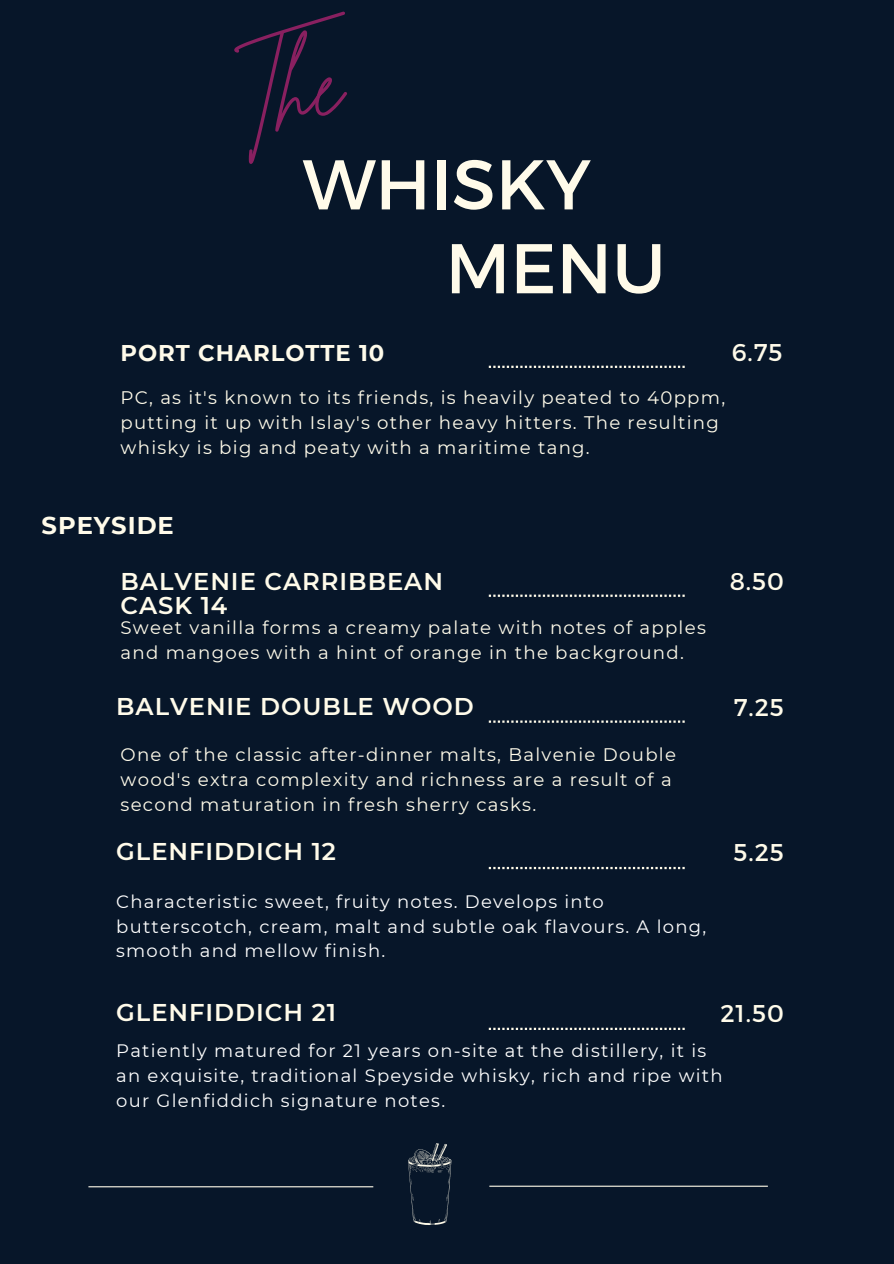
<style>
.page{position:relative;width:894px;height:1264px;background:#fff}
.page>*{position:absolute;margin:0;border:0;box-sizing:border-box;transform-origin:0 0}
.t1{font:85.2px "Brittany Signature";color:#892060}
.t2{font:70.2px "Montserrat";color:#fffbea}
.t3{font:600 24.15px/23.7px "Montserrat";letter-spacing:.04em;color:#fffbea}
.t4{font:24.15px "Montserrat";letter-spacing:.04em;color:#fffbea}
.t5{font:700 24.15px "Montserrat";letter-spacing:.04em;color:#fffbea}
.t6{font:700 22.65px "Montserrat";letter-spacing:.04em;color:#fffbea}
.t7{font:18.15px/24.8px "Montserrat";letter-spacing:.07em;color:#fffbea}
.t8{font:18px/24.8px "Montserrat";letter-spacing:.07em;color:#fff}
</style>
<div class="page">
<div style="left:0;top:0;width:893px;height:1263px;background:#071629"></div>
<svg style="left:408px;top:1143px;width:44px;height:81px"></svg>
<hr style="left:88px;top:1186px;width:285px;height:1px;background:#fffbea">
<hr style="left:489px;top:1185px;width:278px;height:1px;background:#fffbea">
<svg style="left:488px;top:594px;width:196px;height:3px"></svg>
<svg style="left:488px;top:366px;width:196px;height:2px"></svg>
<svg style="left:488px;top:720px;width:196px;height:2px"></svg>
<svg style="left:488px;top:866px;width:196px;height:3px"></svg>
<svg style="left:488px;top:1027px;width:196px;height:2px"></svg>
<h1 class="t1" style="left:234px;top:30px;width:112px">Th e</h1>
<h2 class="t2" style="left:302px;top:139px;width:290px">WHISKY</h2>
<h2 class="t2" style="left:445px;top:223px;width:222px">MENU</h2>
<h3 class="t6" style="left:120px;top:339px;width:265px">PORT CHARLOTTE 10</h3>
<p class="t7" style="left:120px;top:385px;width:606px">PC, as it's known to its friends, is heavily peated to 40ppm, putting it up with Islay's other heavy hitters. The resulting whisky is big and peaty with a maritime tang.</p>
<h4 class="t4" style="left:731px;top:337px;width:52px">6.75</h4>
<p class="t5" style="left:42px;top:510px;width:134px">SPEYSIDE</p>
<h4 class="t3" style="left:120px;top:569px;width:324px">BALVENIE CARRIBBEAN<br>CASK 14</h4>
<p class="t7" style="left:120px;top:615px;width:586px">Sweet vanilla forms a creamy palate with notes of apples and mangoes with a hint of orange in the background.</p>
<h3 class="t3" style="left:116px;top:694px;width:359px">BALVENIE DOUBLE WOOD</h3>
<h3 class="t4" style="left:729px;top:565px;width:56px">8.50</h3>
<p class="t4" style="left:733px;top:691px;width:52px">7.25</p>
<p class="t7" style="left:120px;top:742px;width:557px">One of the classic after-dinner malts, Balvenie Double wood's extra complexity and richness are a result of a second maturation in fresh sherry casks.</p>
<h3 class="t3" style="left:116px;top:839px;width:221px">GLENFIDDICH 12</h3>
<p class="t4" style="left:733px;top:837px;width:52px">5.25</p>
<h4 class="t8" style="left:116px;top:889px;width:591px">Characteristic sweet, fruity notes. Develops into butterscotch, cream, malt and subtle oak flavours. A long, smooth and mellow finish.</h4>
<h3 class="t3" style="left:116px;top:1000px;width:221px">GLENFIDDICH 21</h3>
<p class="t4" style="left:720px;top:997px;width:65px">21.50</p>
<h4 class="t8" style="left:116px;top:1038px;width:608px">Patiently matured for 21 years on-site at the distillery, it is an exquisite, traditional Speyside whisky, rich and ripe with our Glenfiddich signature notes.</h4>
</div>
